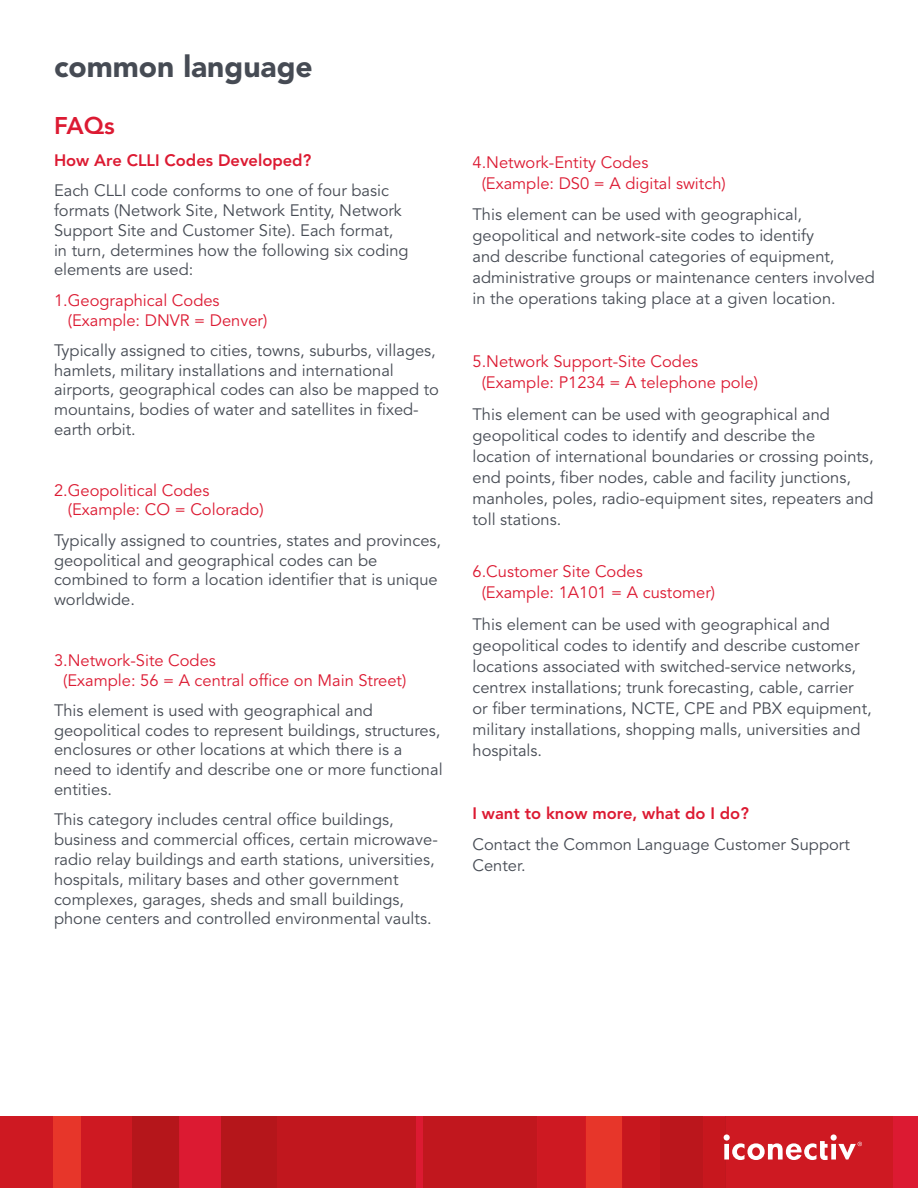
<style>
.page{position:relative;width:918px;height:1188px;background:#fff}
.page>*{position:absolute;margin:0;border:0;box-sizing:border-box;transform-origin:0 0}
.t1{font:900 30px "Avenir LT Std";color:#464b54}
.Section_Title{font:800 24px "Avenir LT Std";color:#dc1a32}
.Section_Title-2{font:16.5px/19.8px "Avenir LT Std";color:#464b54}
.Section_Title-3{font:16.5px/19.8px "Avenir LT Std";color:#dc1a32}
.Section_Title-4{font:800 16.5px "Avenir LT Std";color:#dc1a32}
</style>
<div class="page">
<div style="left:0;top:1117px;width:918px;height:71px;background:#dc1a32"></div>
<div style="left:586px;top:1117px;width:36px;height:71px;background:#e7362a"></div>
<div style="left:53px;top:1117px;width:28px;height:71px;background:#e7362a"></div>
<div style="left:0;top:1117px;width:53px;height:71px;background:#ce1922"></div>
<div style="left:81px;top:1117px;width:51px;height:71px;background:#ce1922"></div>
<div style="left:537px;top:1117px;width:49px;height:71px;background:#ce1922"></div>
<hr style="left:586px;top:1117px;width:1px;height:71px;background:#d61921">
<div style="left:725px;top:1117px;width:168px;height:71px;background:#ce1922"></div>
<div style="left:277px;top:1117px;width:139px;height:71px;background:#c1171e"></div>
<div style="left:221px;top:1117px;width:56px;height:71px;background:#b5161b"></div>
<hr style="left:179px;top:1117px;width:1px;height:71px;background:#c1171e">
<div style="left:132px;top:1117px;width:47px;height:71px;background:#b5161b"></div>
<div style="left:424px;top:1117px;width:113px;height:71px;background:#c1171e"></div>
<svg style="left:622px;top:1117px;width:240px;height:71px"></svg>
<p class="t1" style="left:54px;top:48px;width:260px">common language</p>
<p class="Section_Title" style="left:54px;top:112px;width:62px">FAQs</p>
<p class="Section_Title-4" style="left:54px;top:150px;width:259px">How Are CLLI Codes Developed?</p>
<p class="Section_Title-2" style="left:54px;top:181px;width:356px">Each CLLI code conforms to one of four basic formats (Network Site, Network Entity, Network Support Site and Customer Site). Each format, in turn, determines how the following six coding elements are used:</p>
<p class="Section_Title-3" style="left:68px;top:291px;width:201px;text-indent:-14px">1.Geographical Codes (Example: DNVR = Denver)</p>
<p class="Section_Title-2" style="left:54px;top:341px;width:387px">Typically assigned to cities, towns, suburbs, villages, hamlets, military installations and international airports, geographical codes can also be mapped to mountains, bodies of water and satellites in fixed&shy;earth orbit.</p>
<p class="Section_Title-3" style="left:68px;top:481px;width:197px;text-indent:-14px">2.Geopolitical Codes (Example: CO = Colorado)</p>
<p class="Section_Title-2" style="left:54px;top:531px;width:389px">Typically assigned to countries, states and provinces, geopolitical and geographical codes can be combined to form a location identifier that is unique worldwide.</p>
<p class="Section_Title-3" style="left:63px;top:651px;width:345px;text-indent:-9px">3.Network-Site Codes<br>(Example: 56 = A central office on Main Street)</p>
<p class="Section_Title-2" style="left:54px;top:701px;width:390px">This element is used with geographical and geopolitical codes to represent buildings, structures, enclosures or other locations at which there is a need to identify and describe one or more functional entities.</p>
<p class="Section_Title-2" style="left:54px;top:810px;width:385px">This category includes central office buildings, business and commercial offices, certain microwave&shy;radio relay buildings and earth stations, universities, hospitals, military bases and other government complexes, garages, sheds and small buildings, phone centers and controlled environmental vaults.</p>
<p class="Section_Title-3" style="left:482px;top:152px;width:246px;line-height:21px;text-indent:-9px">4.Network-Entity Codes<br>(Example: DS0 = A digital switch)</p>
<p class="Section_Title-2" style="left:472px;top:205px;width:404px;line-height:21px">This element can be used with geographical, geopolitical and network-site codes to identify<br>and describe functional categories of equipment, administrative groups or maintenance centers involved in the operations taking place at a given location.</p>
<p class="Section_Title-3" style="left:482px;top:352px;width:278px;line-height:21px;text-indent:-9px">5.Network Support-Site Codes (Example: P1234 = A telephone pole)</p>
<p class="Section_Title-2" style="left:472px;top:404px;width:403px;line-height:21px">This element can be used with geographical and geopolitical codes to identify and describe the location of international boundaries or crossing points, end points, fiber nodes, cable and facility junctions, manholes, poles, radio-equipment sites, repeaters and toll stations.</p>
<p class="Section_Title-3" style="left:482px;top:562px;width:235px;line-height:21px;text-indent:-9px">6.Customer Site Codes (Example: 1A101 = A customer)</p>
<p class="Section_Title-2" style="left:472px;top:614px;width:401px;line-height:21px">This element can be used with geographical and geopolitical codes to identify and describe customer locations associated with switched-service networks, centrex installations; trunk forecasting, cable, carrier or fiber terminations, NCTE, CPE and PBX equipment, military installations, shopping malls, universities and hospitals.</p>
<p class="Section_Title-4" style="left:472px;top:804px;width:278px">I want to know more, what do I do?</p>
<p class="Section_Title-2" style="left:472px;top:835px;width:379px;line-height:21px">Contact the Common Language Customer Support<br>Center.</p>
</div>
